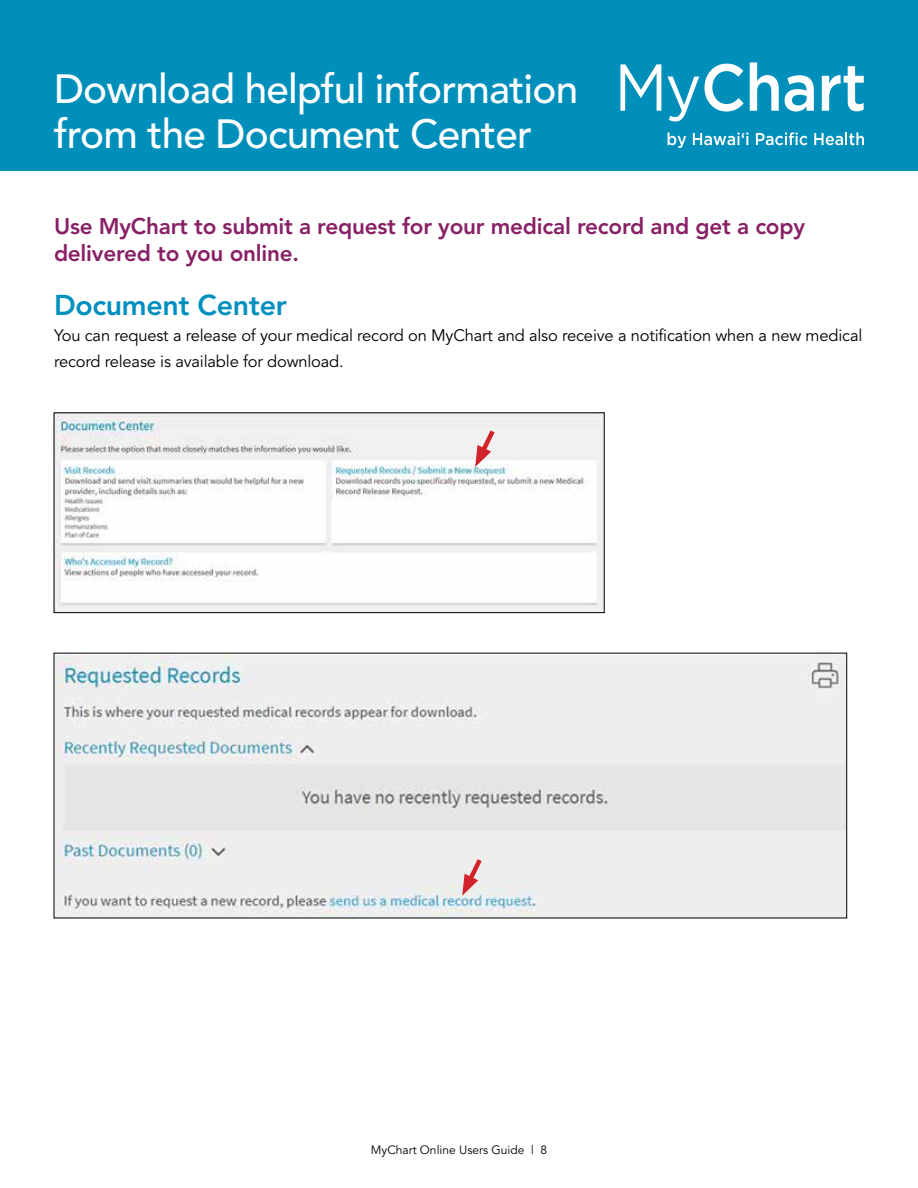
<style>
.page{position:relative;width:918px;height:1188px;background:#fff}
.page>*{position:absolute;margin:0;border:0;box-sizing:border-box;transform-origin:0 0}
.t1{font:500 40.5px/45px "Avenir";letter-spacing:-.02em;color:#fff}
.t2{font:800 28.5px "Avenir";letter-spacing:-.01em;color:#0090bf}
.t3{font:800 22.5px/27px "Avenir";letter-spacing:-.01em;color:#882065}
.t4{font:16.5px/25.8px "Avenir";letter-spacing:-.01em;color:#000}
.t5{font:12px "Avenir";color:#000}
</style>
<div class="page">
<div style="left:0;top:0;width:918px;height:171px;background:#008fba"></div>
<svg style="left:668px;top:132px;width:18px;height:16px"></svg>
<svg style="left:693px;top:133px;width:55px;height:12px"></svg>
<svg style="left:756px;top:132px;width:51px;height:13px"></svg>
<svg style="left:814px;top:132px;width:50px;height:13px"></svg>
<svg style="left:620px;top:64px;width:41px;height:47px"></svg>
<svg style="left:667px;top:64px;width:77px;height:58px"></svg>
<svg style="left:750px;top:62px;width:29px;height:49px"></svg>
<svg style="left:785px;top:75px;width:29px;height:36px"></svg>
<svg style="left:822px;top:66px;width:42px;height:45px"></svg>
<img style="left:56px;top:414px;width:547px;height:197px">
<div style="left:54px;top:412px;width:551px;height:201px;border:1px solid #000"></div>
<svg style="left:475px;top:425px;width:24px;height:42px"></svg>
<img style="left:56px;top:655px;width:789px;height:261px">
<svg style="left:462px;top:854px;width:24px;height:42px"></svg>
<h1 class="t1" style="left:54px;top:67px;width:526px">Download helpful information from the Document Center</h1>
<h3 class="t3" style="left:54px;top:213px;width:753px">Use MyChart to submit a request for your medical record and get a copy delivered to you online.</h3>
<h2 class="t2" style="left:54px;top:288px;width:234px">Document Center</h2>
<p class="t4" style="left:54px;top:323px;width:810px">You can request a release of your medical record on MyChart and also receive a notification when a new medical record release is available for download.</p>
<p class="t5" style="left:371px;top:1143px;width:178px">MyChart Online Users Guide | 8</p>
</div>
